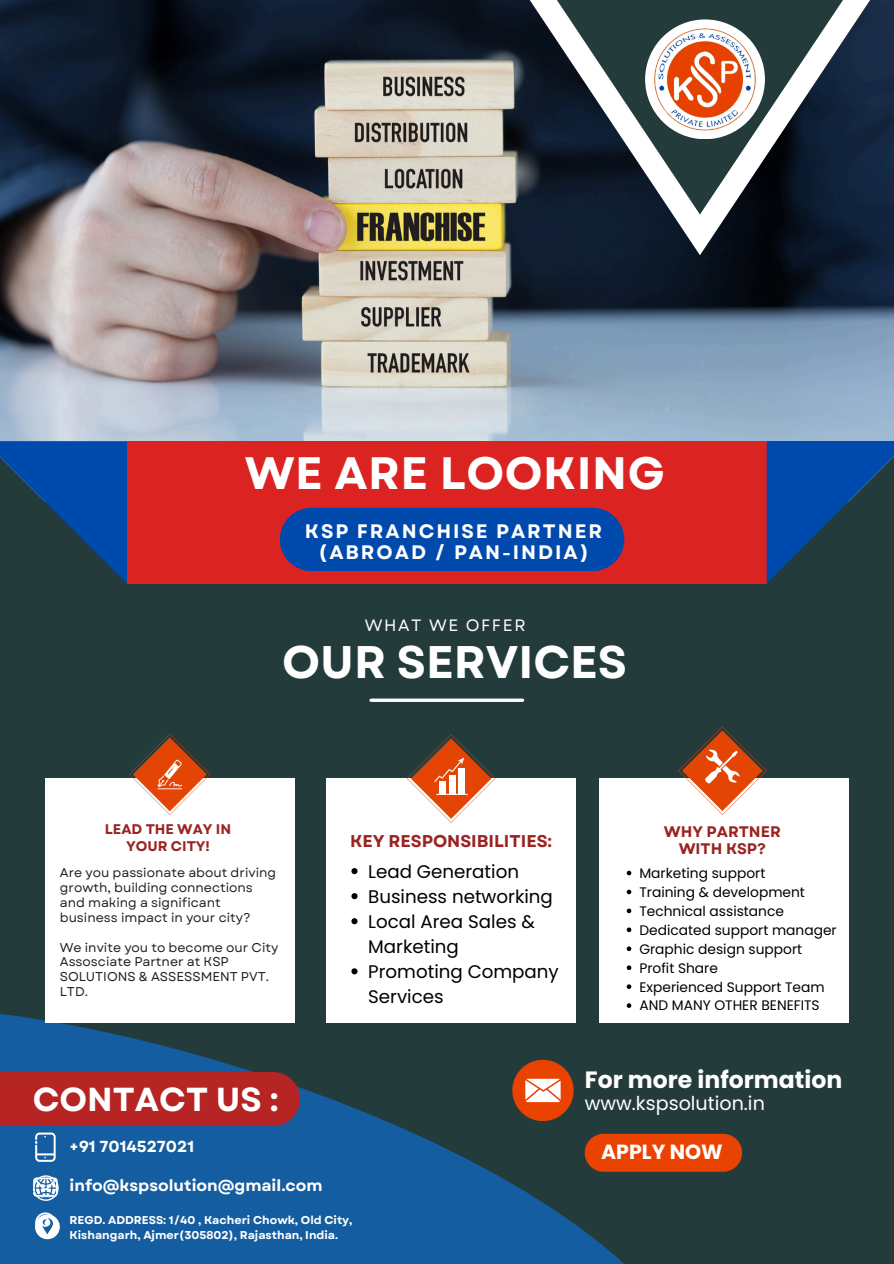
<style>
.page{position:relative;width:894px;height:1264px;background:#fff}
.page>*{position:absolute;margin:0;border:0;box-sizing:border-box;transform-origin:0 0}
.t1{font:700 45.6px "Garet";color:#fff}
.t2{font:700 45.3px "Garet";letter-spacing:.01em;color:#fff}
.t3{font:700 33.3px "Garet";color:#fff}
.t4{font:700 23.55px "Poppins";color:#fff}
.t5{font:700 20.55px "Poppins";color:#fff}
.t6{font:700 19.5px/21.1px "Garet";letter-spacing:.1em;color:#fff;text-align:center}
.t7{font:19.05px "Poppins";color:#fff}
.t8{font:18.3px/25px "Poppins";color:#000}
.t9{font:700 16.95px "Garet";color:#9b2322}
.t10{font:16.5px "Garet";letter-spacing:.1em;color:#fff}
.t11{font:700 15.9px "Garet";color:#fff}
.t12{font:700 15.3px/17.2px "Garet";color:#9b2322;text-align:center}
.t13{font:700 13.95px/16.6px "Garet";color:#9b2322;text-align:center}
.t14{font:13.8px "Poppins";color:#000}
.t15{font:12.75px/14.9px "Garet";color:#1c2120}
.t16{font:700 11.25px/15.1px "Garet";color:#fff}
</style>
<div class="page">
<div style="left:0;top:0;width:893px;height:1263px;background:#243b3b"></div>
<img style="left:0;top:0;width:893px;height:441px">
<div style="left:127px;top:441px;width:639px;height:142px;background:#db2422"></div>
<svg style="left:766px;top:441px;width:127px;height:142px"></svg>
<svg style="left:0;top:441px;width:127px;height:142px"></svg>
<svg style="left:0;top:947px;width:812px;height:316px"></svg>
<div style="left:45px;top:778px;width:249px;height:244px;background:#fff"></div>
<div style="left:326px;top:778px;width:250px;height:244px;background:#fff"></div>
<div style="left:599px;top:778px;width:249px;height:244px;background:#fff"></div>
<svg style="left:129px;top:734px;width:81px;height:80px"></svg>
<svg style="left:406px;top:734px;width:89px;height:88px"></svg>
<svg style="left:678px;top:726px;width:88px;height:89px"></svg>
<svg style="left:35px;top:1132px;width:20px;height:29px"></svg>
<svg style="left:371px;top:698px;width:151px;height:4px"></svg>
<svg style="left:520px;top:0;width:358px;height:255px;background:#1e2a3b"></svg>
<svg style="left:547px;top:0;width:304px;height:214px"></svg>
<img style="left:634px;top:7px;width:141px;height:137px">
<svg style="left:584px;top:1133px;width:158px;height:38px;background:#da4105"></svg>
<svg style="left:512px;top:1059px;width:61px;height:61px"></svg>
<div style="left:280px;top:507px;width:344px;height:64px;background:#004aad;border-radius:32px"></div>
<div style="left:0;top:1071px;width:300px;height:54px;background:#b62423"></div>
<svg style="left:33px;top:1175px;width:26px;height:25px"></svg>
<svg style="left:35px;top:1212px;width:25px;height:27px"></svg>
<svg style="left:351px;top:868px;width:6px;height:6px"></svg>
<svg style="left:351px;top:893px;width:6px;height:6px"></svg>
<svg style="left:351px;top:918px;width:6px;height:6px"></svg>
<svg style="left:351px;top:968px;width:6px;height:6px"></svg>
<svg style="left:626px;top:870px;width:5px;height:5px"></svg>
<svg style="left:626px;top:889px;width:5px;height:5px"></svg>
<svg style="left:626px;top:908px;width:5px;height:5px"></svg>
<svg style="left:626px;top:927px;width:5px;height:5px"></svg>
<svg style="left:626px;top:946px;width:5px;height:5px"></svg>
<svg style="left:626px;top:965px;width:5px;height:5px"></svg>
<svg style="left:626px;top:984px;width:5px;height:4px"></svg>
<svg style="left:626px;top:1003px;width:5px;height:4px"></svg>
<p class="t2" style="left:244px;top:440px;width:421px">WE ARE LOOKING</p>
<h6 class="t6" style="left:305px;top:520px;width:299px">KSP FRANCHISE PARTNER (ABROAD / PAN-INDIA)</h6>
<p class="t10" style="left:365px;top:613px;width:162px">WHAT WE OFFER</p>
<h1 class="t1" style="left:282px;top:629px;width:346px">OUR SERVICES</h1>
<p class="t13" style="left:105px;top:820px;width:128px">LEAD THE WAY IN<br>YOUR CITY!</p>
<p class="t15" style="left:60px;top:865px;width:218px">Are you passionate about driving growth, building connections and making a significant business impact in your city?</p>
<p class="t15" style="left:60px;top:939px;width:220px">We invite you to become our City<br>Assosciate Partner at KSP<br>SOLUTIONS &amp; ASSESSMENT PVT.<br>LTD.</p>
<p class="t3" style="left:33px;top:1074px;width:247px">CONTACT US :</p>
<p class="t11" style="left:70px;top:1134px;width:126px">+91 7014527021</p>
<p class="t11" style="left:70px;top:1174px;width:254px">info@kspsolution@gmail.com</p>
<p class="t9" style="left:350px;top:828px;width:203px">KEY RESPONSIBILITIES:</p>
<p class="t12" style="left:663px;top:823px;width:118px">WHY PARTNER<br>WITH KSP?</p>
<p class="t8" style="left:368px;top:858px;width:152px">Lead Generation</p>
<p class="t8" style="left:368px;top:883px;width:186px">Business networking</p>
<p class="t8" style="left:368px;top:908px;width:168px">Local Area Sales &amp;<br>Marketing</p>
<p class="t8" style="left:368px;top:958px;width:192px">Promoting Company<br>Services</p>
<h6 class="t14" style="left:639px;top:863px;width:127px">Marketing support</h6>
<p class="t14" style="left:639px;top:882px;width:167px">Training &amp; development</p>
<p class="t14" style="left:639px;top:901px;width:146px">Technical assistance</p>
<p class="t14" style="left:639px;top:920px;width:199px">Dedicated support manager</p>
<p class="t14" style="left:639px;top:939px;width:164px">Graphic design support</p>
<p class="t14" style="left:639px;top:958px;width:80px">Profit Share</p>
<p class="t14" style="left:639px;top:977px;width:187px">Experienced Support Team</p>
<p class="t14" style="left:639px;top:995px;width:182px">AND MANY OTHER BENEFITS</p>
<h1 class="t4" style="left:584px;top:1062px;width:259px">For more information</h1>
<h4 class="t7" style="left:584px;top:1089px;width:181px">www.kspsolution.in</h4>
<h3 class="t5" style="left:601px;top:1137px;width:123px">APPLY NOW</h3>
<p class="t16" style="left:70px;top:1212px;width:284px">REGD. ADDRESS: 1/40 , Kacheri Chowk, Old City,<br>Kishangarh, Ajmer(305802), Rajasthan, India.</p>
</div>
